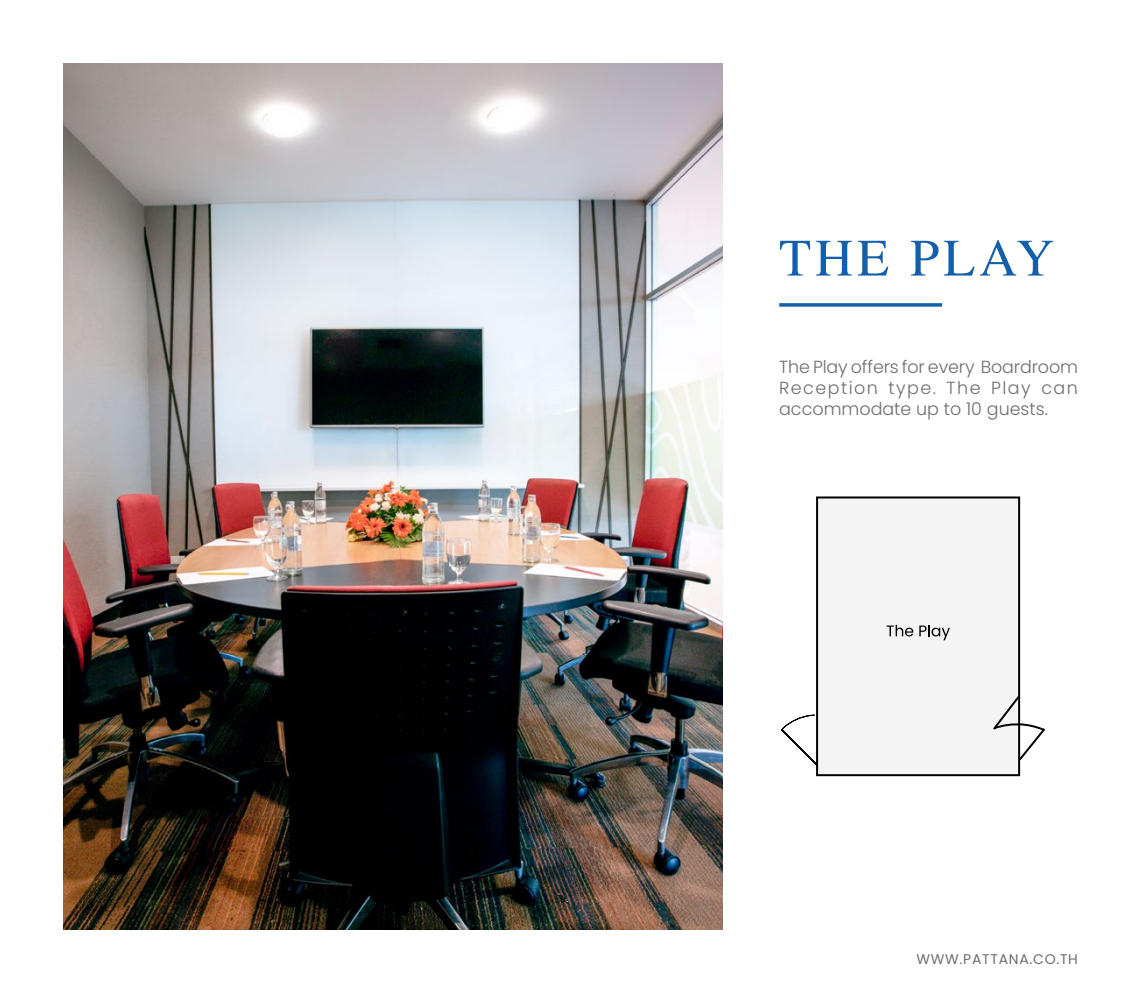
<style>
.page{position:relative;width:1141px;height:993px;background:#fff}
.page>*{position:absolute;margin:0;border:0;box-sizing:border-box;transform-origin:0 0}
.t1{font:52.5px "Times";letter-spacing:.075em;color:#125fab}
.t2{font:300 17.5px/21px "Poppins";color:#6d6e71;text-align:justify}
.t3{font:14px "Poppins";letter-spacing:.05em;color:#6d6e71}
</style>
<div class="page">
<hr style="left:779px;top:303px;width:163px;height:3px;background:#125fab">
<img style="left:63px;top:63px;width:659px;height:866px">
<svg style="left:781px;top:714px;width:35px;height:51px"></svg>
<div style="left:817px;top:497px;width:202px;height:278px;background:#f4f4f4"></div>
<div style="left:816px;top:496px;width:204px;height:280px;border:2px solid #000"></div>
<svg style="left:993px;top:694px;width:53px;height:68px"></svg>
<svg style="left:887px;top:624px;width:26px;height:12px"></svg>
<svg style="left:919px;top:625px;width:31px;height:15px"></svg>
<h1 class="t1" style="left:779px;top:209px;width:277px">THE PLAY</h1>
<p class="t2" style="left:779px;top:356px;width:300px">The Play offers for every Boardroom Reception type. The Play can accommodate up to 10 guests.</p>
<p class="t3" style="left:916px;top:950px;width:163px">WWW.PATTANA.CO.TH</p>
</div>
